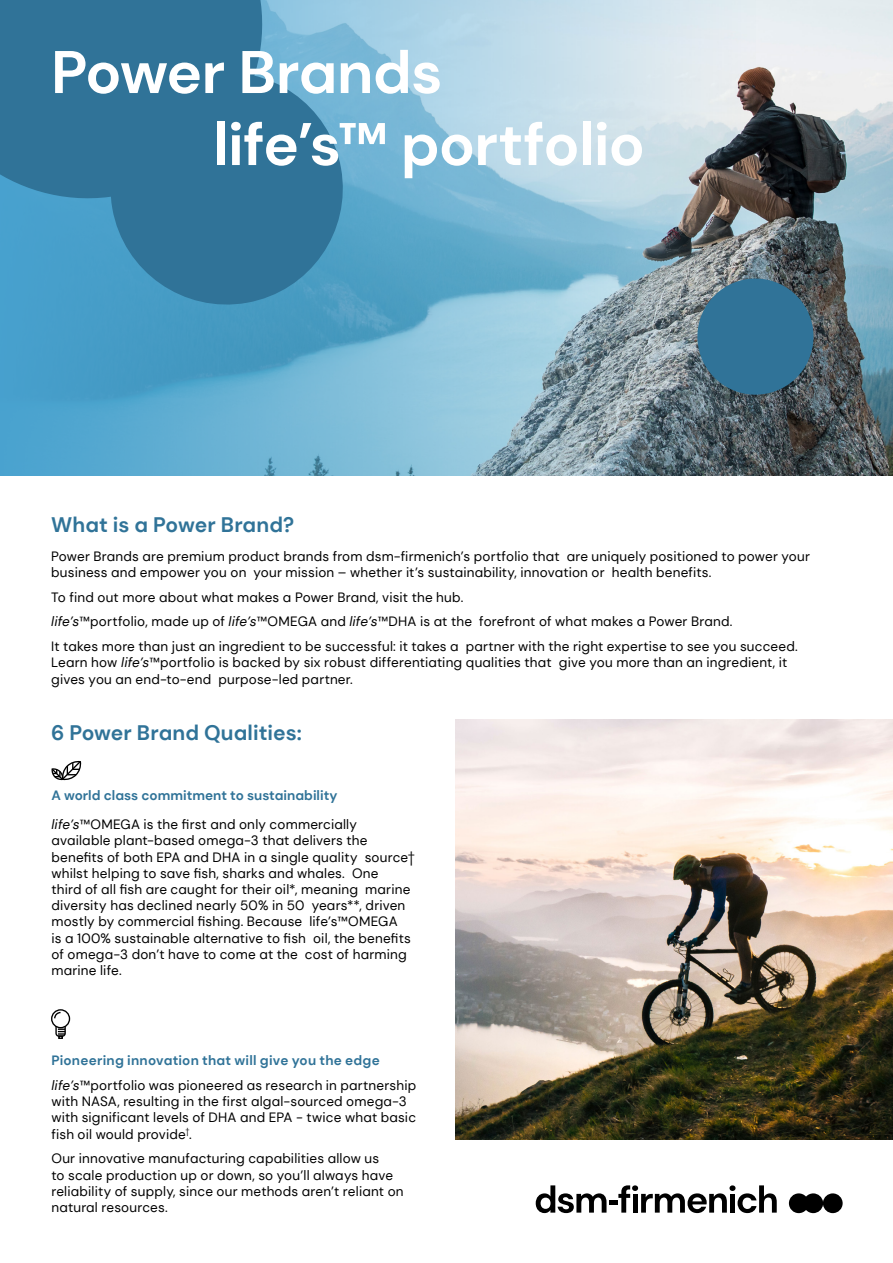
<style>
.page{position:relative;width:893px;height:1263px;background:#fff}
.page>*{position:absolute;margin:0;border:0;box-sizing:border-box;transform-origin:0 0}
.Titre_1{font:700 60px/72px "DM Sans";letter-spacing:-.015em;color:#fff}
.Titre_2{font:700 21px "DM Sans";color:#307398}
.Body{font:13.5px/16.2px "DM Sans";letter-spacing:.015em;color:#000}
.Body-2{font:700 13.5px "DM Sans";letter-spacing:.015em;color:#307398}
.Titre_3{font:700 13.5px "DM Sans";color:#307398}
.s1{font-style:italic}
</style>
<div class="page">
<img style="left:755px;top:0;width:138px;height:476px">
<svg style="left:0;top:0;width:755px;height:476px;background:#84b4cb"></svg>
<svg style="left:536px;top:1185px;width:241px;height:28px"></svg>
<svg style="left:789px;top:1193px;width:54px;height:20px"></svg>
<svg style="left:0;top:0;width:276px;height:212px;background:#33779c"></svg>
<svg style="left:101px;top:63px;width:251px;height:251px;background:#397fa4"></svg>
<svg style="left:689px;top:270px;width:133px;height:133px;background:#446f87"></svg>
<img style="left:455px;top:719px;width:438px;height:421px">
<div style="left:51px;top:1009px;width:19px;height:19px;border:1px solid #000;border-radius:50%"></div>
<svg style="left:53px;top:1011px;width:13px;height:28px"></svg>
<svg style="left:51px;top:760px;width:30px;height:21px"></svg>
<p class="Titre_1" style="left:213px;top:36px;width:433px;text-indent:-162px">Power Brands<br>life’s™ portfolio</p>
<p class="Titre_2" style="left:51px;top:511px;width:244px">What is a Power Brand?</p>
<p class="Body" style="left:51px;top:548px;width:760px">Power Brands are premium product brands from dsm-firmenich’s portfolio that are uniquely positioned to power your business and empower you on your mission – whether it’s sustainability, innovation or health benefits.</p>
<p class="Body" style="left:51px;top:589px;width:414px">To find out more about what makes a Power Brand, visit the hub.</p>
<p class="Body" style="left:51px;top:613px;width:683px"><span class="s1">life’s</span>™portfolio, made up of <span class="s1">life’s</span>™OMEGA and <span class="s1">life’s</span>™DHA is at the forefront of what makes a Power Brand.</p>
<p class="Body" style="left:51px;top:638px;width:748px">It takes more than just an ingredient to be successful: it takes a partner with the right expertise to see you succeed.<br>Learn how <span class="s1">life’s</span>™portfolio is backed by six robust differentiating qualities that give you more than an ingredient, it gives you an end-to-end purpose-led partner.</p>
<p class="Titre_2" style="left:51px;top:720px;width:252px">6 Power Brand Qualities:</p>
<p class="Titre_3" style="left:51px;top:787px;width:288px">A world class commitment to sustainability</p>
<p class="Body" style="left:51px;top:816px;width:365px"><span class="s1">life’s</span>™OMEGA is the first and only commercially available plant-based omega-3 that delivers the benefits of both EPA and DHA in a single quality source† whilst helping to save fish, sharks and whales. One<br>third of all fish are caught for their oil*, meaning marine diversity has declined nearly 50% in 50 years**, driven mostly by commercial fishing. Because life’s™OMEGA<br>is a 100% sustainable alternative to fish oil, the benefits of omega-3 don’t have to come at the cost of harming marine life.</p>
<p class="Body-2" style="left:51px;top:1052px;width:330px">Pioneering innovation that will give you the edge</p>
<p class="Body" style="left:51px;top:1077px;width:366px"><span class="s1">life’s</span>™portfolio was pioneered as research in partnership with NASA, resulting in the first algal-sourced omega-3 with significant levels of DHA and EPA - twice what basic fish oil would provide<sup>†</sup>.</p>
<p class="Body" style="left:51px;top:1150px;width:354px">Our innovative manufacturing capabilities allow us<br>to scale production up or down, so you’ll always have reliability of supply, since our methods aren’t reliant on natural resources.</p>
</div>
